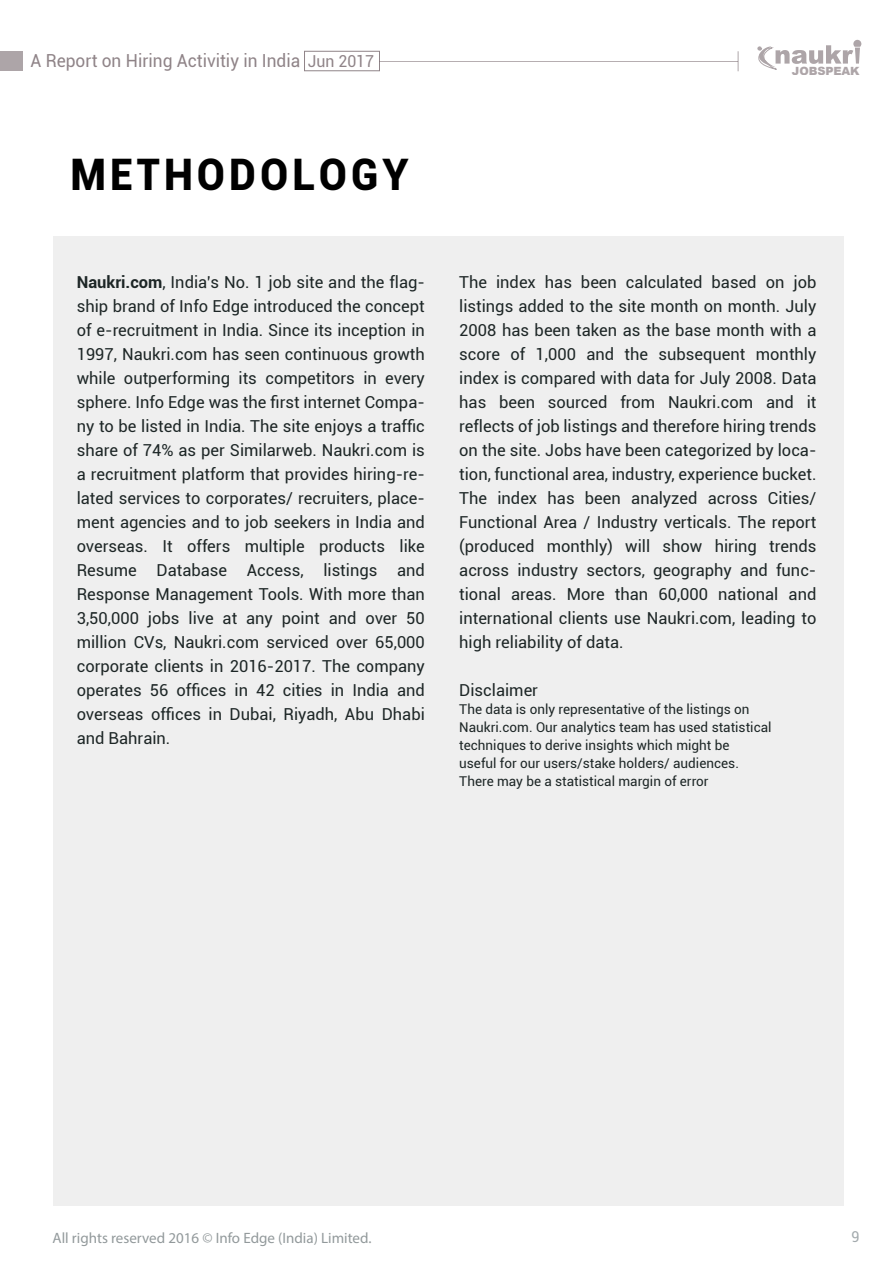
<style>
.page{position:relative;width:893px;height:1263px;background:#fff}
.page>*{position:absolute;margin:0;border:0;box-sizing:border-box;transform-origin:0 0}
.t1{font:900 43.5px "Roboto";letter-spacing:.1em;color:#000;scale:.94 1}
.t2{font:18px "Roboto";color:#5c4b51;scale:.96 1}
.t3{font:16.5px/24px "Roboto";color:#1d2626;text-align:justify}
.t4{font:15px "Myriad Pro";color:#92999b}
.t5{font:15px "Roboto";color:#a3aaad;scale:.96 1}
.t6{font:13.5px/18px "Roboto";color:#1d2626}
.t7{font:900 11.4px "Arial";letter-spacing:-.01em;color:#5c4b51}
.s1{font-size:16.5px}
.s2{font-weight:700}
</style>
<div class="page">
<div style="left:53px;top:236px;width:791px;height:969px;background:#efefef"></div>
<hr style="left:379px;top:61px;width:359px;height:1px;background:#5c4b51">
<div style="left:0;top:51px;width:22px;height:20px;background:#ada5a8"></div>
<svg style="left:738px;top:51px;width:1px;height:20px"></svg>
<svg style="left:757px;top:40px;width:104px;height:30px"></svg>
<p class="t2" style="left:30px;top:48px;width:360px">A Report on Hiring Activitiy in India <span class="s1">Jun 2017</span></p>
<h1 class="t1" style="left:70px;top:144px;width:361px">METHODOLOGY</h1>
<p class="t3" style="left:77px;top:269px;width:350px"><span class="s2">Naukri.com</span>, India’s No. 1 job site and the flag&shy;ship brand of Info Edge introduced the concept of e-recruitment in India. Since its inception in 1997, Naukri.com has seen continuous growth while outperforming its competitors in every sphere. Info Edge was the first internet Compa&shy;ny to be listed in India. The site enjoys a traffic share of 74% as per Similarweb. Naukri.com is a recruitment platform that provides hiring-re&shy;lated services to corporates/ recruiters, place&shy;ment agencies and to job seekers in India and overseas. It offers multiple products like Resume Database Access, listings and Response Management Tools. With more than 3,50,000 jobs live at any point and over 50 million CVs, Naukri.com serviced over 65,000 corporate clients in 2016-2017. The company operates 56 offices in 42 cities in India and overseas offices in Dubai, Riyadh, Abu Dhabi and Bahrain.</p>
<p class="t7" style="left:792px;top:62px;width:69px">JOBSPEAK</p>
<p class="t3" style="left:459px;top:269px;width:359px">The index has been calculated based on job listings added to the site month on month. July 2008 has been taken as the base month with a score of 1,000 and the subsequent monthly index is compared with data for July 2008. Data has been sourced from Naukri.com and it reflects of job listings and therefore hiring trends on the site. Jobs have been categorized by loca&shy;tion, functional area, industry, experience bucket.<br>The index has been analyzed across Cities/ Functional Area / Industry verticals. The report (produced monthly) will show hiring trends across industry sectors, geography and func&shy;tional areas. More than 60,000 national and international clients use Naukri.com, leading to high reliability of data.</p>
<p class="t3" style="left:459px;top:677px;width:80px">Disclaimer</p>
<p class="t6" style="left:459px;top:699px;width:314px">The data is only representative of the listings on Naukri.com. Our analytics team has used statistical techniques to derive insights which might be<br>useful for our users/stake holders/ audiences.<br>There may be a statistical margin of error</p>
<p class="t4" style="left:53px;top:1229px;width:321px">All rights reserved 2016 © Info Edge (India) Limited.</p>
<p class="t5" style="left:851px;top:1226px;width:10px">9</p>
</div>
